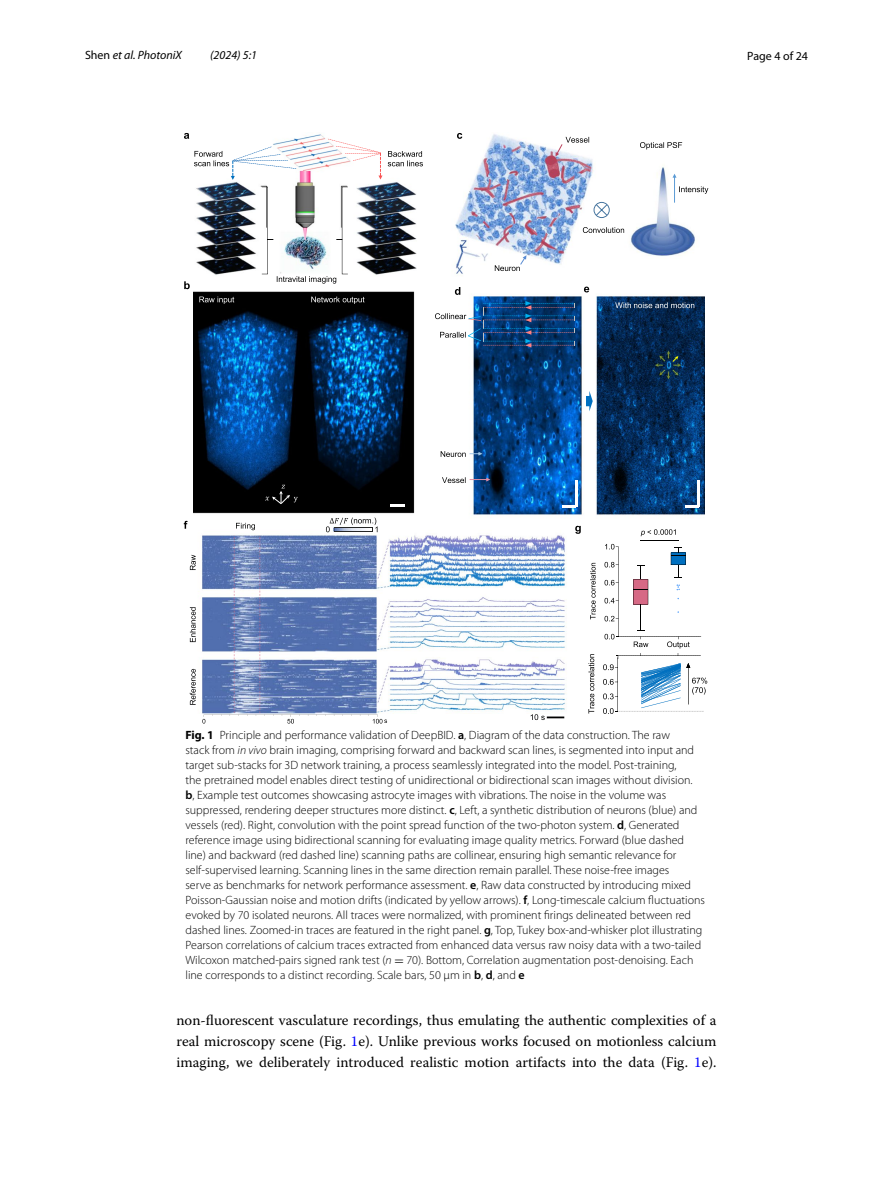
<style>
.page{position:relative;width:893px;height:1187px;background:#fff}
.page>*{position:absolute;margin:0;border:0;box-sizing:border-box;transform-origin:0 0}
.t1{font:14.7px/21.3px "Warnock Pro";color:#000;text-align:justify}
.t2{font:300 12px/15px "Myriad Pro";color:#000}
.t3{font:italic 12px "Myriad Pro";color:#000}
.t4{font:12px "Myriad Pro";color:#000}
.s1{font-style:normal}
.s2{font-weight:700}
.s3{font-weight:600}
.s4{font-style:italic}
.s5{font-family:"MTSY";font-weight:400}
.s6{color:#00f}
</style>
<div class="page">
<img style="left:193px;top:134px;width:512px;height:579px">
<svg style="left:262px;top:187px;width:86px;height:96px"></svg>
<svg style="left:328px;top:139px;width:54px;height:40px"></svg>
<svg style="left:194px;top:146px;width:102px;height:34px"></svg>
<svg style="left:388px;top:151px;width:35px;height:15px"></svg>
<svg style="left:583px;top:227px;width:41px;height:6px"></svg>
<svg style="left:593px;top:202px;width:17px;height:16px"></svg>
<svg style="left:435px;top:301px;width:140px;height:46px"></svg>
<svg style="left:615px;top:302px;width:79px;height:6px"></svg>
<svg style="left:640px;top:142px;width:42px;height:7px"></svg>
<svg style="left:586px;top:391px;width:7px;height:20px"></svg>
<svg style="left:685px;top:505px;width:13px;height:2px"></svg>
<svg style="left:390px;top:504px;width:14px;height:2px"></svg>
<svg style="left:311px;top:296px;width:54px;height:8px"></svg>
<svg style="left:199px;top:296px;width:35px;height:8px"></svg>
<svg style="left:265px;top:485px;width:33px;height:19px"></svg>
<svg style="left:672px;top:174px;width:36px;height:29px"></svg>
<hr style="left:698px;top:480px;width:2px;height:27px;background:#fff">
<svg style="left:672px;top:356px;width:6px;height:6px"></svg>
<svg style="left:190px;top:554px;width:6px;height:16px"></svg>
<svg style="left:190px;top:607px;width:6px;height:35px"></svg>
<svg style="left:326px;top:517px;width:51px;height:15px"></svg>
<hr style="left:204px;top:714px;width:173px;height:1px;background:#000">
<svg style="left:202px;top:714px;width:3px;height:9px"></svg>
<svg style="left:230px;top:523px;width:36px;height:192px;background:#91a2c9"></svg>
<svg style="left:282px;top:714px;width:18px;height:9px"></svg>
<svg style="left:369px;top:714px;width:18px;height:9px"></svg>
<svg style="left:531px;top:714px;width:33px;height:6px"></svg>
<svg style="left:590px;top:563px;width:6px;height:56px"></svg>
<hr style="left:640px;top:540px;width:38px;height:1px;background:#000">
<svg style="left:641px;top:529px;width:35px;height:7px"></svg>
<svg style="left:184px;top:133px;width:5px;height:6px"></svg>
<svg style="left:457px;top:133px;width:5px;height:6px"></svg>
<svg style="left:455px;top:287px;width:5px;height:8px"></svg>
<svg style="left:584px;top:286px;width:5px;height:6px"></svg>
<svg style="left:184px;top:281px;width:6px;height:8px"></svg>
<svg style="left:184px;top:521px;width:4px;height:7px"></svg>
<svg style="left:575px;top:525px;width:6px;height:9px"></svg>
<svg style="left:588px;top:654px;width:6px;height:59px"></svg>
<svg style="left:562px;top:505px;width:13px;height:2px"></svg>
<hr style="left:575px;top:480px;width:2px;height:27px;background:#fff">
<svg style="left:603px;top:544px;width:104px;height:170px"></svg>
<svg style="left:190px;top:669px;width:6px;height:35px"></svg>
<svg style="left:441px;top:451px;width:41px;height:6px"></svg>
<svg style="left:442px;top:477px;width:48px;height:6px"></svg>
<svg style="left:495px;top:255px;width:31px;height:16px"></svg>
<svg style="left:555px;top:137px;width:34px;height:19px"></svg>
<p class="t3" style="left:85px;top:48px;width:98px"><span class="s1">Shen</span> et al. PhotoniX</p>
<p class="t3" style="left:210px;top:48px;width:48px">(2024) 5:1</p>
<p class="t4" style="left:747px;top:48px;width:62px">Page 4 of 24</p>
<p class="t2" style="left:185px;top:727px;width:521px"><span class="s2">Fig. 1</span> Principle and performance validation of DeepBID. <span class="s3">a</span>, Diagram of the data construction. The raw<br>stack from <span class="s4">in vivo</span> brain imaging, comprising forward and backward scan lines, is segmented into input and target sub-stacks for 3D network training, a process seamlessly integrated into the model. Post-training,<br>the pretrained model enables direct testing of unidirectional or bidirectional scan images without division.<br><span class="s3">b</span>, Example test outcomes showcasing astrocyte images with vibrations. The noise in the volume was suppressed, rendering deeper structures more distinct. <span class="s3">c</span>, Left, a synthetic distribution of neurons (blue) and vessels (red). Right, convolution with the point spread function of the two-photon system. <span class="s3">d</span>, Generated reference image using bidirectional scanning for evaluating image quality metrics. Forward (blue dashed line) and backward (red dashed line) scanning paths are collinear, ensuring high semantic relevance for self-supervised learning. Scanning lines in the same direction remain parallel. These noise-free images<br>serve as benchmarks for network performance assessment. <span class="s3">e</span>, Raw data constructed by introducing mixed Poisson-Gaussian noise and motion drifts (indicated by yellow arrows). <span class="s3">f</span>, Long-timescale calcium fluctuations evoked by 70 isolated neurons. All traces were normalized, with prominent firings delineated between red dashed lines. Zoomed-in traces are featured in the right panel. <span class="s3">g</span>, Top, Tukey box-and-whisker plot illustrating Pearson correlations of calcium traces extracted from enhanced data versus raw noisy data with a two-tailed Wilcoxon matched-pairs signed rank test (<span class="s4">n</span> <span class="s5">=</span> 70). Bottom, Correlation augmentation post-denoising. Each line corresponds to a distinct recording. Scale bars, 50 μm in <span class="s3">b</span>, <span class="s3">d</span>, and <span class="s3">e</span></p>
<p class="t1" style="left:176px;top:1009px;width:542px">non-fluorescent vasculature recordings, thus emulating the authentic complexities of a real microscopy scene (Fig. <span class="s6">1</span>e). Unlike previous works focused on motionless calcium imaging, we deliberately introduced realistic motion artifacts into the data (Fig. <span class="s6">1</span>e).</p>
</div>
